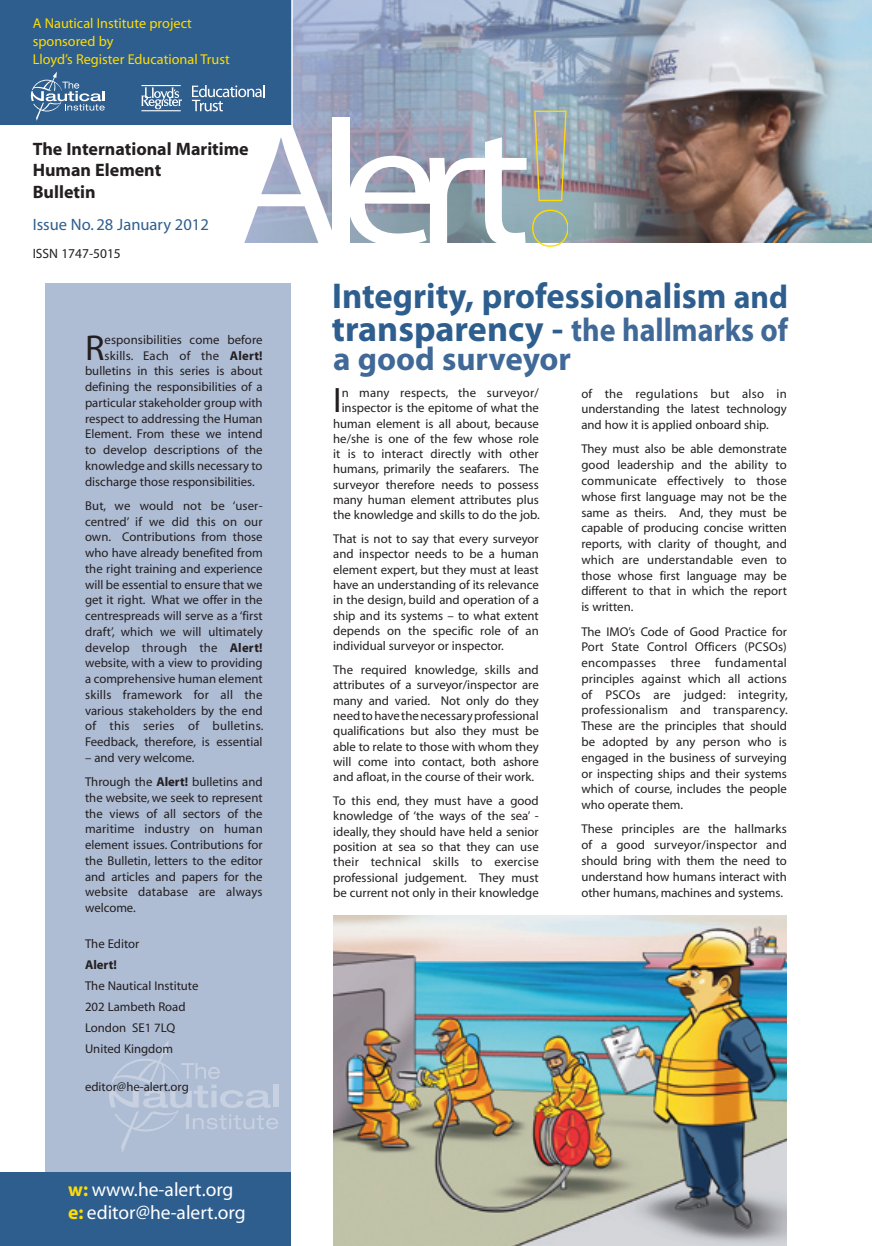
<style>
.page{position:relative;width:872px;height:1246px;background:#fff}
.page>*{position:absolute;margin:0;border:0;box-sizing:border-box;transform-origin:0 0}
.t1{font:36.15px "Myriad";color:#231f20}
.t2{font:700 36px "Myriad Pro";color:#2e5e8e;scale:.96 1}
.t3{font:35.4px "Myriad";color:#231f20}
.t4{font:700 33px "Myriad Pro";color:#406997;scale:.91 1}
.t5{font:700 33px "Myriad Pro";color:#406997}
.t6{font:19.5px/23.5px "Myriad";color:#fff}
.t7{font:700 18px/21.6px "Myriad";color:#231f20}
.t8{font:16.5px "Myriad";color:#2e5e8e}
.t9{font:14.25px/18px "Myriad";color:#ffdc01}
.t10{font:13.5px "Myriad";color:#231f20}
.t11{font:12.75px/15.8px "Myriad";color:#231f20;text-align:justify}
.t12{font:700 12.75px "Myriad";color:#231f20}
.s1{font-weight:700}
.s2{font-weight:700;color:#ffdc01}
.s3{font-size:33px}
.s4{font-size:36px;color:#2e5e8e}
</style>
<div class="page">
<div style="left:45px;top:283px;width:246px;height:897px;background:#aebcd4"></div>
<img style="left:293px;top:0;width:579px;height:242px">
<div style="left:0;top:1172px;width:291px;height:74px;background:#2e5e8e"></div>
<div style="left:333px;top:118px;width:17px;height:126px;background:#fff"></div>
<svg style="left:348px;top:110px;width:220px;height:137px"></svg>
<div style="left:0;top:0;width:292px;height:125px;background:#2e5e8e"></div>
<hr style="left:291px;top:0;width:2px;height:130px;background:#fff">
<svg style="left:31px;top:72px;width:74px;height:48px"></svg>
<hr style="left:141px;top:110px;width:40px;height:1px;background:#fff">
<hr style="left:141px;top:85px;width:40px;height:1px;background:#fff">
<svg style="left:141px;top:87px;width:41px;height:22px"></svg>
<svg style="left:192px;top:85px;width:145px;height:158px"></svg>
<svg style="left:109px;top:1041px;width:169px;height:111px"></svg>
<img style="left:333px;top:916px;width:454px;height:330px">
<p class="t9" style="left:33px;top:15px;width:198px">A Nautical Institute project sponsored by<br>Lloyd’s Register Educational Trust</p>
<h3 class="t7" style="left:33px;top:139px;width:217px">The International Maritime<br>Human Element<br>Bulletin</h3>
<p class="t8" style="left:33px;top:216px;width:178px">Issue No. 28 January 2012</p>
<p class="t10" style="left:33px;top:247px;width:90px">ISSN 1747-5015</p>
<h1 class="t1" style="left:85px;top:329px;width:21px">R</h1>
<p class="t11" style="left:104px;top:332px;width:160px">esponsibilities come before</p>
<p class="t11" style="left:104px;top:348px;width:160px">skills. Each of the <span class="s1">Alert!</span></p>
<p class="t11" style="left:85px;top:364px;width:179px">bulletins in this series is about</p>
<p class="t11" style="left:85px;top:379px;width:179px">defining the responsibilities of a</p>
<p class="t11" style="left:85px;top:395px;width:179px">particular stakeholder group with</p>
<p class="t11" style="left:85px;top:411px;width:179px">respect to addressing the Human</p>
<p class="t11" style="left:85px;top:427px;width:179px">Element. From these we intend</p>
<p class="t11" style="left:85px;top:442px;width:179px">to develop descriptions of the</p>
<p class="t11" style="left:85px;top:458px;width:179px">knowledge and skills necessary to</p>
<p class="t11" style="left:85px;top:474px;width:171px">discharge those responsibilities.</p>
<p class="t11" style="left:85px;top:498px;width:180px">But, we would not be ‘user&shy;centred’ if we did this on our own. Contributions from those who have already benefited from the right training and experience will be essential to ensure that we get it right. What we offer in the centrespreads will serve as a ‘first draft’, which we will ultimately develop through the <span class="s1">Alert! </span>website, with a view to providing a comprehensive human element skills framework for all the various stakeholders by the end of this series of bulletins.<br>Feedback, therefore, is essential</p>
<p class="t11" style="left:85px;top:746px;width:179px;line-height:24.3px">– and very welcome.<br>Through the <span class="s1">Alert!</span> bulletins and</p>
<p class="t11" style="left:85px;top:790px;width:179px">the website, we seek to represent the views of all sectors of the maritime industry on human element issues. Contributions for the Bulletin, letters to the editor and articles and papers for the website database are always welcome.</p>
<p class="t11" style="left:85px;top:936px;width:56px">The Editor</p>
<p class="t12" style="left:85px;top:958px;width:33px">Alert!</p>
<p class="t11" style="left:85px;top:975px;width:115px;line-height:21px;text-align:left">The Nautical Institute<br>202 Lambeth Road<br>London SE1 7LQ<br>United Kingdom</p>
<p class="t11" style="left:85px;top:1079px;width:105px">editor@he-alert.org</p>
<h3 class="t6" style="left:68px;top:1178px;width:179px"><span class="s2">w:</span> www.he-alert.org <span class="s2">e:</span> editor@he-alert.org</h3>
<h2 class="t2" style="left:332px;top:272px;width:476px">Integrity, professionalism <span class="s3">and</span></h2>
<h3 class="t5" style="left:333px;top:338px;width:239px">a good surveyor</h3>
<h3 class="t4" style="left:332px;top:308px;width:503px"><span class="s4">transparency -</span> the hallmarks of</h3>
<p class="t11" style="left:333px;top:386px;width:208px;line-height:15.3px;text-align:center">n many respects, the surveyor/ inspector is the epitome of what the human element is all about, because he/she is one of the few whose role it is to interact directly with other humans, primarily the seafarers. The surveyor therefore needs to possess many human element attributes plus the knowledge and skills to do the job.</p>
<p class="t11" style="left:333px;top:532px;width:207px;line-height:15.3px">That is not to say that every surveyor and inspector needs to be a human element expert, but they must at least have an understanding of its relevance in the design, build and operation of a ship and its systems – to what extent depends on the specific role of an individual surveyor or inspector.</p>
<p class="t11" style="left:333px;top:663px;width:207px;line-height:15.3px">The required knowledge, skills and attributes of a surveyor/inspector are many and varied. Not only do they need to have the necessary professional qualifications but also they must be able to relate to those with whom they will come into contact, both ashore and afloat, in the course of their work.</p>
<p class="t11" style="left:333px;top:794px;width:207px;line-height:15.3px">To this end, they must have a good knowledge of ‘the ways of the sea’ - ideally, they should have held a senior position at sea so that they can use their technical skills to exercise professional judgement. They must be current not only in their knowledge</p>
<h3 class="t3" style="left:333px;top:383px;width:10px">I</h3>
<p class="t11" style="left:581px;top:386px;width:207px">of the regulations but also in understanding the latest technology and how it is applied onboard ship.</p>
<p class="t11" style="left:581px;top:442px;width:207px">They must also be able demonstrate good leadership and the ability to communicate effectively to those whose first language may not be the same as theirs. And, they must be capable of producing concise written reports, with clarity of thought, and which are understandable even to those whose first language may be different to that in which the report is written.</p>
<p class="t11" style="left:581px;top:624px;width:208px">The IMO’s Code of Good Practice for Port State Control Officers (PCSOs) encompasses three fundamental principles against which all actions of PSCOs are judged: integrity, professionalism and transparency.<br>These are the principles that should be adopted by any person who is engaged in the business of surveying or inspecting ships and their systems which of course, includes the people who operate them.</p>
<p class="t11" style="left:581px;top:822px;width:207px">These principles are the hallmarks of a good surveyor/inspector and should bring with them the need to understand how humans interact with other humans, machines and systems.</p>
</div>
